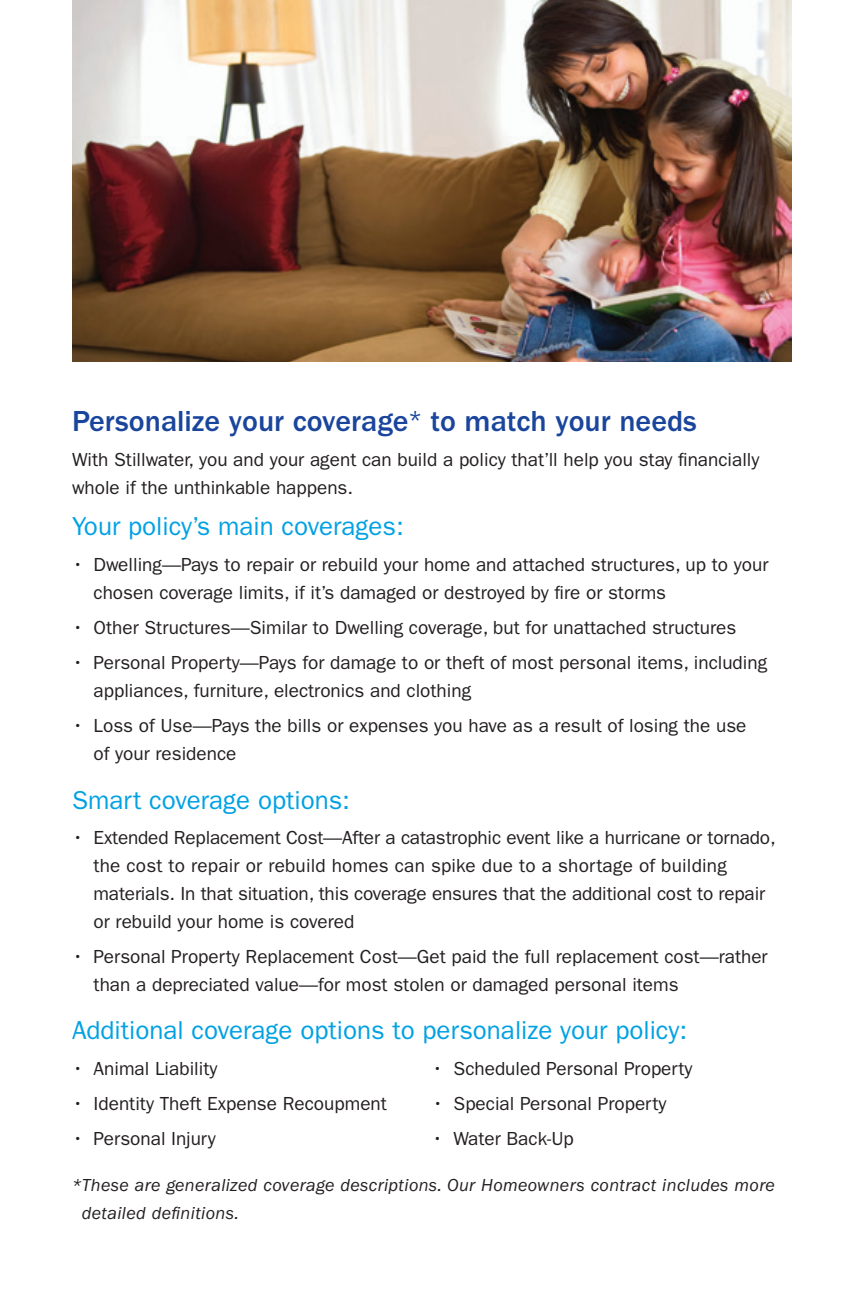
<style>
.page{position:relative;width:864px;height:1296px;background:#fff}
.page>*{position:absolute;margin:0;border:0;box-sizing:border-box;transform-origin:0 0}
.t1{font:500 30px "ITC Franklin Gothic Std";color:#1a459c}
.subhead{font:26px "ITC Franklin Gothic Std";color:#00a1e3}
.body{font:19px/28px "ITC Franklin Gothic Std";color:#231f20}
.body-2{font:italic 18px/28px "ITC Franklin Gothic Std";letter-spacing:.02em;color:#231f20}
.s1{font-size:24px}
</style>
<div class="page">
<img style="left:72px;top:0;width:720px;height:361px">
<p class="t1" style="left:72px;top:404px;width:626px">Personalize your coverage<span class="s1">*</span> to match your needs</p>
<p class="body" style="left:72px;top:446px;width:689px">With Stillwater, you and your agent can build a policy that’ll help you stay financially whole if the unthinkable happens.</p>
<p class="subhead" style="left:72px;top:512px;width:333px">Your policy’s main coverages:</p>
<p class="body" style="left:94px;top:550px;width:676px;text-indent:-22px">• Dwelling—Pays to repair or rebuild your home and attached structures, up to your chosen coverage limits, if it’s damaged or destroyed by fire or storms</p>
<p class="body" style="left:72px;top:613px;width:666px">• Other Structures—Similar to Dwelling coverage, but for unattached structures</p>
<p class="body" style="left:94px;top:649px;width:675px;text-indent:-22px">• Personal Property—Pays for damage to or theft of most personal items, including appliances, furniture, electronics and clothing</p>
<p class="body" style="left:94px;top:712px;width:654px;text-indent:-22px">• Loss of Use—Pays the bills or expenses you have as a result of losing the use of your residence</p>
<p class="subhead" style="left:72px;top:785px;width:280px">Smart coverage options:</p>
<p class="body" style="left:94px;top:823px;width:684px;text-indent:-22px">• Extended Replacement Cost—After a catastrophic event like a hurricane or tornado, the cost to repair or rebuild homes can spike due to a shortage of building materials. In that situation, this coverage ensures that the additional cost to repair or rebuild your home is covered</p>
<p class="body" style="left:94px;top:943px;width:676px;text-indent:-22px">• Personal Property Replacement Cost—Get paid the full replacement cost—rather than a depreciated value—for most stolen or damaged personal items</p>
<p class="subhead" style="left:72px;top:1016px;width:617px">Additional coverage options to personalize your policy:</p>
<p class="body" style="left:72px;top:1054px;width:147px">• Animal Liability</p>
<p class="body" style="left:432px;top:1054px;width:262px">• Scheduled Personal Property</p>
<p class="body" style="left:72px;top:1089px;width:316px">• Identity Theft Expense Recoupment</p>
<p class="body" style="left:432px;top:1089px;width:236px">• Special Personal Property</p>
<p class="body" style="left:72px;top:1125px;width:145px">• Personal Injury</p>
<p class="body" style="left:432px;top:1125px;width:143px">• Water Back-Up</p>
<p class="body-2" style="left:82px;top:1171px;width:695px;text-indent:-10px">*These are generalized coverage descriptions. Our Homeowners contract includes more detailed definitions.</p>
</div>
